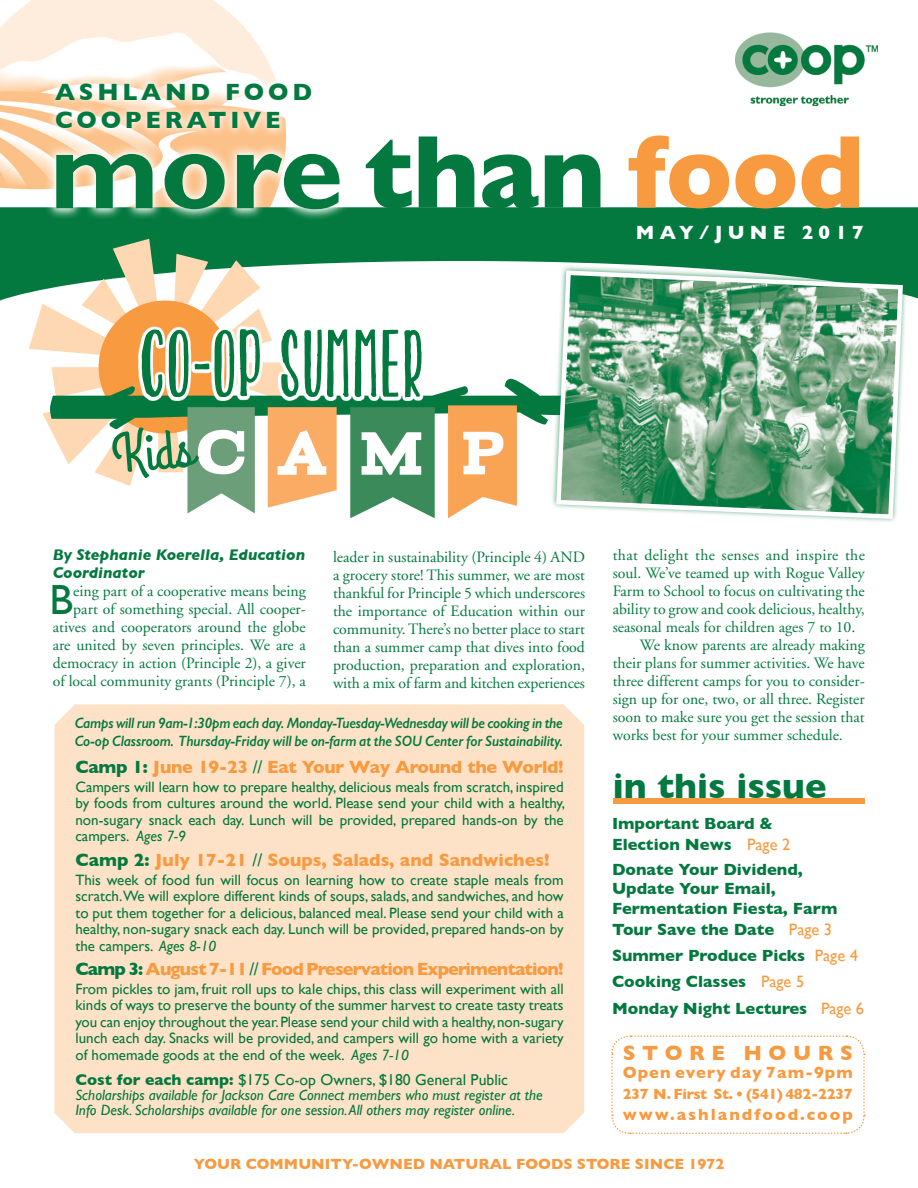
<style>
.page{position:relative;width:918px;height:1188px;background:#fff}
.page>*{position:absolute;margin:0;border:0;box-sizing:border-box;transform-origin:0 0}
.t1{font:700 105px "Gill Sans";letter-spacing:-.01em;color:#04793f}
.t2{font:55.8px "Grand Hotel";color:#04793f}
.t3{font:42.15px "Gill Sans";color:#04793f}
.t4{font:700 36px "Gill Sans";color:#04793f}
.t5{font:700 24px/28.8px "Gill Sans";letter-spacing:.16em;color:#04793f}
.t6{font:700 21px "Gill Sans";color:#f89a40}
.t7{font:700 19.5px "Gill Sans";letter-spacing:.27em;color:#fff}
.t8{font:700 18px "Gill Sans";letter-spacing:-.045em;color:#f89a40}
.t9{font:700 18px "Gill Sans";color:#f89a40}
.t10{font:700 18px "Gill Sans";letter-spacing:-.02em;color:#f89a40}
.t11{font:700 16.5px/26.4px "Gill Sans";color:#04793f}
.t12{font:700 16.5px "Gill Sans";letter-spacing:.12em;color:#f89a40}
.t13{font:700 16.5px "Gill Sans";letter-spacing:.06em;color:#f89a40}
.t14{font:15.75px/18px "Adobe Garamond";color:#04793f;text-align:right}
.t15{font:15.75px "Gill Sans";color:#04793f}
.t16{font:italic 700 15.75px/18px "Gill Sans";color:#04793f}
.t17{font:15.75px "Adobe Garamond";letter-spacing:.02em;color:#04793f}
.t18{font:15px/16.5px "Gill Sans";color:#04793f;text-align:justify}
.t19{font:italic 600 15px/18px "Gill Sans";letter-spacing:-.01em;color:#04793f;scale:.95 1}
.t20{font:italic 15px/15px "Gill Sans";color:#04793f}
.t21{font:700 15px "Gill Sans";color:#f89a40}
.t22{font:700 15px "Gill Sans";letter-spacing:-.025em;color:#f89a40}
.s1{color:#f89a40}
.s2{color:#04793f}
.s3{font-weight:400;color:#04793f}
.s4{font-style:italic}
.s5{font-weight:700}
.s6{font-weight:400;color:#f89a40}
</style>
<div class="page">
<div style="left:52px;top:702px;width:533px;height:432px;background:#fee2c7"></div>
<img style="left:0;top:0;width:273px;height:190px">
<div style="left:613px;top:798px;width:252px;height:6px;background:#f89a40"></div>
<svg style="left:47px;top:73px;width:230px;height:65px"></svg>
<img style="left:735px;top:32px;width:142px;height:73px">
<div style="left:0;top:207px;width:918px;height:94px;background:#04793f"></div>
<svg style="left:611px;top:1035px;width:255px;height:99px"></svg>
<svg style="left:45px;top:143px;width:96px;height:77px;background:#a8be99"></svg>
<svg style="left:56px;top:154px;width:85px;height:55px"></svg>
<svg style="left:141px;top:112px;width:281px;height:407px"></svg>
<svg style="left:29px;top:239px;width:542px;height:279px"></svg>
<svg style="left:550px;top:264px;width:359px;height:258px"></svg>
<svg style="left:554px;top:268px;width:351px;height:253px;background:#7db091"></svg>
<h3 class="t5" style="left:55px;top:77px;width:259px">ASHLAND FOOD<br>COOPERATIVE</h3>
<h1 class="t1" style="left:365px;top:89px;width:502px">than <span class="s1">food</span></h1>
<p class="t7" style="left:636px;top:217px;width:230px">MAY/JUNE 2017</p>
<h2 class="t2" style="left:110px;top:419px;width:83px;rotate:-4deg">Kids</h2>
<p class="t16" style="left:53px;top:546px;width:254px">By Stephanie Koerella, Education<br>Coordinator</p>
<h3 class="t3" style="left:50px;top:575px;width:25px">B</h3>
<p class="t14" style="left:333px;top:548px;width:254px;text-align:justify">leader in sustainability (Principle 4) AND a grocery store! This summer, we are most thankful for Principle 5 which underscores the importance of Education within our community. There’s no better place to start than a summer camp that dives into food production, preparation and exploration, with a mix of farm and kitchen experiences</p>
<p class="t19" style="left:75px;top:714px;width:516px">Camps will run 9am-1:30pm each day. Monday-Tuesday-Wednesday will be cooking in the<br>Co-op Classroom. Thursday-Friday will be on-farm at the SOU Center for Sustainability.</p>
<p class="t14" style="left:53px;top:583px;width:255px">eing part of a cooperative means being part of something special. All cooper&shy;atives and cooperators around the globe are united by seven principles. We are a democracy in action (Principle 2), a giver of local community grants (Principle 7), a</p>
<p class="t17" style="left:613px;top:547px;width:254px">that delight the senses and inspire the</p>
<p class="t14" style="left:613px;top:565px;width:254px">soul. We’ve teamed up with Rogue Valley</p>
<p class="t14" style="left:613px;top:583px;width:253px">Farm to School to focus on cultivating the</p>
<p class="t14" style="left:613px;top:601px;width:254px">ability to grow and cook delicious, healthy,</p>
<p class="t14" style="left:613px;top:619px;width:244px">seasonal meals for children ages 7 to 10.</p>
<p class="t14" style="left:640px;top:637px;width:227px">We know parents are already making</p>
<p class="t14" style="left:613px;top:655px;width:254px">their plans for summer activities. We have</p>
<p class="t14" style="left:613px;top:673px;width:253px">three different camps for you to consider-</p>
<p class="t14" style="left:613px;top:691px;width:253px">sign up for one, two, or all three. Register</p>
<p class="t14" style="left:613px;top:709px;width:253px">soon to make sure you get the session that</p>
<p class="t14" style="left:613px;top:727px;width:232px">works best for your summer schedule.</p>
<p class="t10" style="left:75px;top:753px;width:490px"><span class="s2">Camp 1:</span> June 19-23 <span class="s3">//</span> Eat Your Way Around the World!</p>
<p class="t18" style="left:75px;top:778px;width:491px">Campers will learn how to prepare healthy, delicious meals from scratch, inspired by foods from cultures around the world. Please send your child with a healthy, non-sugary snack each day. Lunch will be provided, prepared hands-on by the campers. <span class="s4">Ages 7-9</span></p>
<p class="t9" style="left:75px;top:846px;width:476px"><span class="s2">Camp 2:</span> July 17-21 <span class="s3">//</span> Soups, Salads, and Sandwiches!</p>
<p class="t18" style="left:75px;top:871px;width:490px">This week of food fun will focus on learning how to create staple meals from scratch.We will explore different kinds of soups, salads, and sandwiches, and how to put them together for a delicious, balanced meal. Please send your child with a healthy, non-sugary snack each day. Lunch will be provided, prepared hands-on by the campers. <span class="s4">Ages 8-10</span></p>
<p class="t8" style="left:75px;top:955px;width:490px"><span class="s2">Camp 3:</span> August 7-11 <span class="s3">//</span> Food Preservation Experimentation!</p>
<p class="t18" style="left:75px;top:981px;width:490px">From pickles to jam, fruit roll ups to kale chips, this class will experiment with all kinds of ways to preserve the bounty of the summer harvest to create tasty treats you can enjoy throughout the year. Please send your child with a healthy, non-sugary lunch each day. Snacks will be provided, and campers will go home with a variety of homemade goods at the end of the week. <span class="s4">Ages 7-10</span></p>
<p class="t15" style="left:75px;top:1071px;width:434px"><span class="s5">Cost for each camp:</span> $175 Co-op Owners, $180 General Public</p>
<p class="t20" style="left:75px;top:1088px;width:469px">Scholarships available for Jackson Care Connect members who must register at the<br>Info Desk. Scholarships available for one session. All others may register online.</p>
<h3 class="t4" style="left:613px;top:758px;width:215px">in this issue</h3>
<p class="t11" style="left:612px;top:812px;width:180px;line-height:21px">Important Board &amp;<br>Election News <span class="s6">Page 2</span></p>
<p class="t11" style="left:612px;top:859px;width:227px;line-height:19.5px">Donate Your Dividend,<br>Update Your Email,<br>Fermentation Fiesta, Farm</p>
<p class="t11" style="left:612px;top:915px;width:253px">Tour Save the Date <span class="s6">Page 3<br></span>Summer Produce Picks <span class="s6">Page 4<br></span>Cooking Classes <span class="s6">Page 5<br></span>Monday Night Lectures <span class="s6">Page 6</span></p>
<h3 class="t6" style="left:623px;top:1037px;width:232px">S T O R E H O U R S</h3>
<p class="t13" style="left:623px;top:1060px;width:232px">Open every day 7am-9pm</p>
<p class="t22" style="left:623px;top:1083px;width:231px">237 N. First St. • (541) 482-2237</p>
<p class="t12" style="left:623px;top:1102px;width:232px">www.ashlandfood.coop</p>
<p class="t21" style="left:194px;top:1152px;width:532px">YOUR COMMUNITY-OWNED NATURAL FOODS STORE SINCE 1972</p>
</div>
